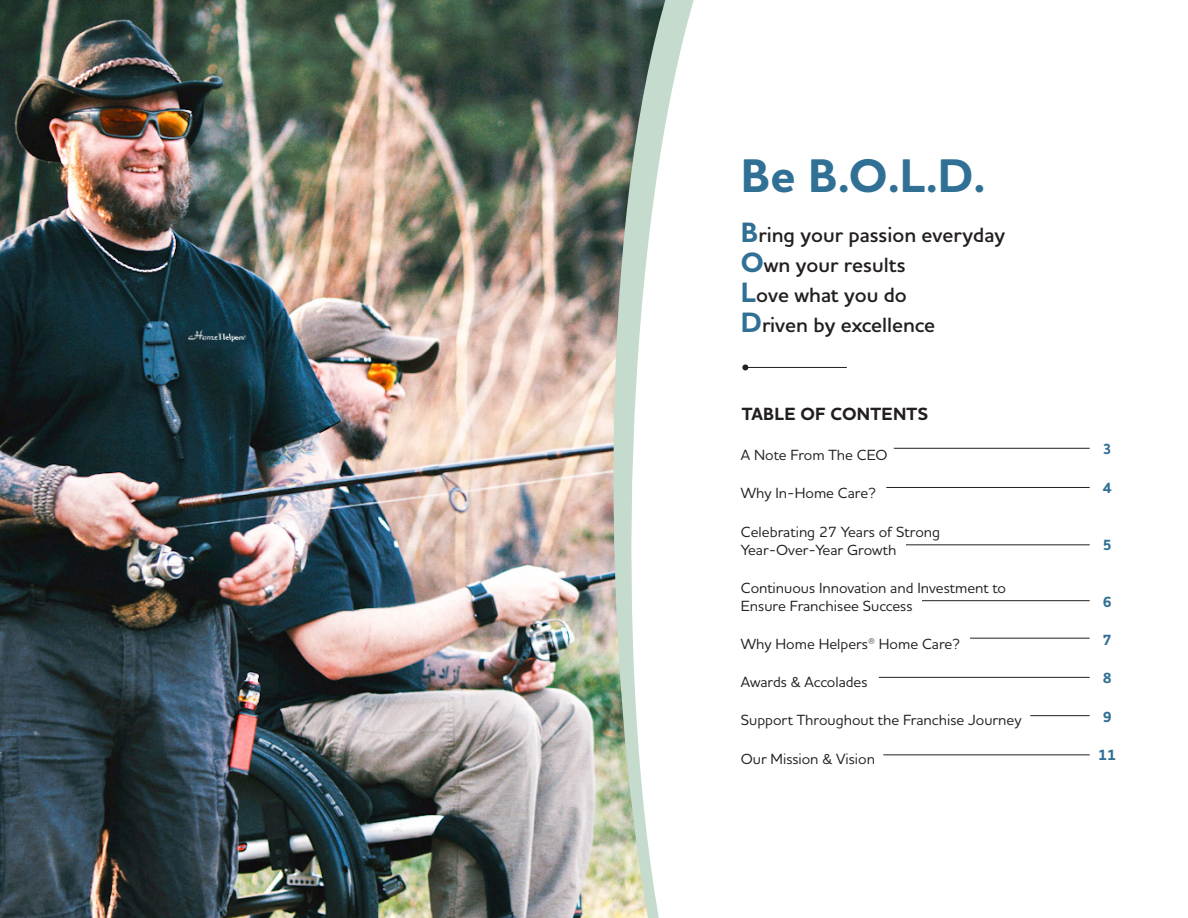
<style>
.page{position:relative;width:1188px;height:918px;background:#fff}
.page>*{position:absolute;margin:0;border:0;box-sizing:border-box;transform-origin:0 0}
.t1{font:700 48px "Mllrsf Houschka Pro";color:#307094}
.t2{font:600 21px "Mrnwbg Houschka Pro";color:#231f20}
.t3{font:700 18px "Mllrsf Houschka Pro";letter-spacing:.015em;color:#231f20}
.t4{font:500 15px/18px "Vmgggb Houschka Pro";color:#231f20}
.t5{font:700 15px "Mllrsf Houschka Pro";color:#307094}
.s1{font-family:"Mllrsf Houschka Pro";font-weight:700;font-size:28.5px;color:#307094}
.s2{font-family:"Yjtnfr Houschka Pro"}
</style>
<div class="page">
<img style="left:0;top:0;width:595px;height:918px">
<img style="left:595px;top:0;width:17px;height:918px">
<svg style="left:612px;top:0;width:478px;height:918px"></svg>
<hr style="left:745px;top:367px;width:102px;height:1px;background:#231f20">
<svg style="left:742px;top:364px;width:6px;height:6px"></svg>
<hr style="left:894px;top:448px;width:196px;height:1px;background:#231f20">
<hr style="left:970px;top:638px;width:120px;height:1px;background:#231f20">
<hr style="left:1030px;top:715px;width:60px;height:1px;background:#231f20">
<hr style="left:906px;top:545px;width:184px;height:1px;background:#231f20">
<hr style="left:886px;top:487px;width:204px;height:1px;background:#231f20">
<hr style="left:879px;top:677px;width:211px;height:1px;background:#231f20">
<hr style="left:883px;top:755px;width:207px;height:1px;background:#231f20">
<hr style="left:922px;top:600px;width:168px;height:1px;background:#231f20">
<p class="t1" style="left:741px;top:144px;width:246px">Be B.O.L.D.</p>
<p class="t2" style="left:741px;top:221px;width:266px"><span class="s1">B</span>ring your passion everyday</p>
<p class="t2" style="left:741px;top:251px;width:166px"><span class="s1">O</span>wn your results</p>
<p class="t2" style="left:741px;top:281px;width:168px"><span class="s1">L</span>ove what you do</p>
<p class="t2" style="left:741px;top:311px;width:196px"><span class="s1">D</span>riven by excellence</p>
<p class="t3" style="left:742px;top:402px;width:188px">TABLE OF CONTENTS</p>
<p class="t4" style="left:741px;top:446px;width:148px">A Note From The CEO</p>
<p class="t4" style="left:741px;top:484px;width:136px">Why In-Home Care?</p>
<p class="t4" style="left:741px;top:522px;width:201px">Celebrating 2<span class="s2">7</span> Years of Strong<br>Year-Over-Year Growth</p>
<p class="t4" style="left:741px;top:578px;width:267px">Continuous Innovation and Investment to<br>Ensure Franchisee Success</p>
<p class="t4" style="left:741px;top:635px;width:220px">Why Home Helpers® Home Care?</p>
<p class="t4" style="left:741px;top:673px;width:128px">Awards &amp; Accolades</p>
<p class="t4" style="left:741px;top:711px;width:282px">Support Throughout the Franchise Journey</p>
<p class="t4" style="left:741px;top:749px;width:136px">Our Mission &amp; Vision</p>
<p class="t5" style="left:1103px;top:440px;width:10px">3</p>
<p class="t5" style="left:1103px;top:478px;width:11px">4</p>
<p class="t5" style="left:1103px;top:535px;width:10px">5</p>
<p class="t5" style="left:1103px;top:592px;width:10px">6</p>
<p class="t5" style="left:1103px;top:630px;width:10px">7</p>
<p class="t5" style="left:1103px;top:669px;width:10px">8</p>
<p class="t5" style="left:1103px;top:707px;width:10px">9</p>
<p class="t5" style="left:1098px;top:745px;width:19px">11</p>
</div>
